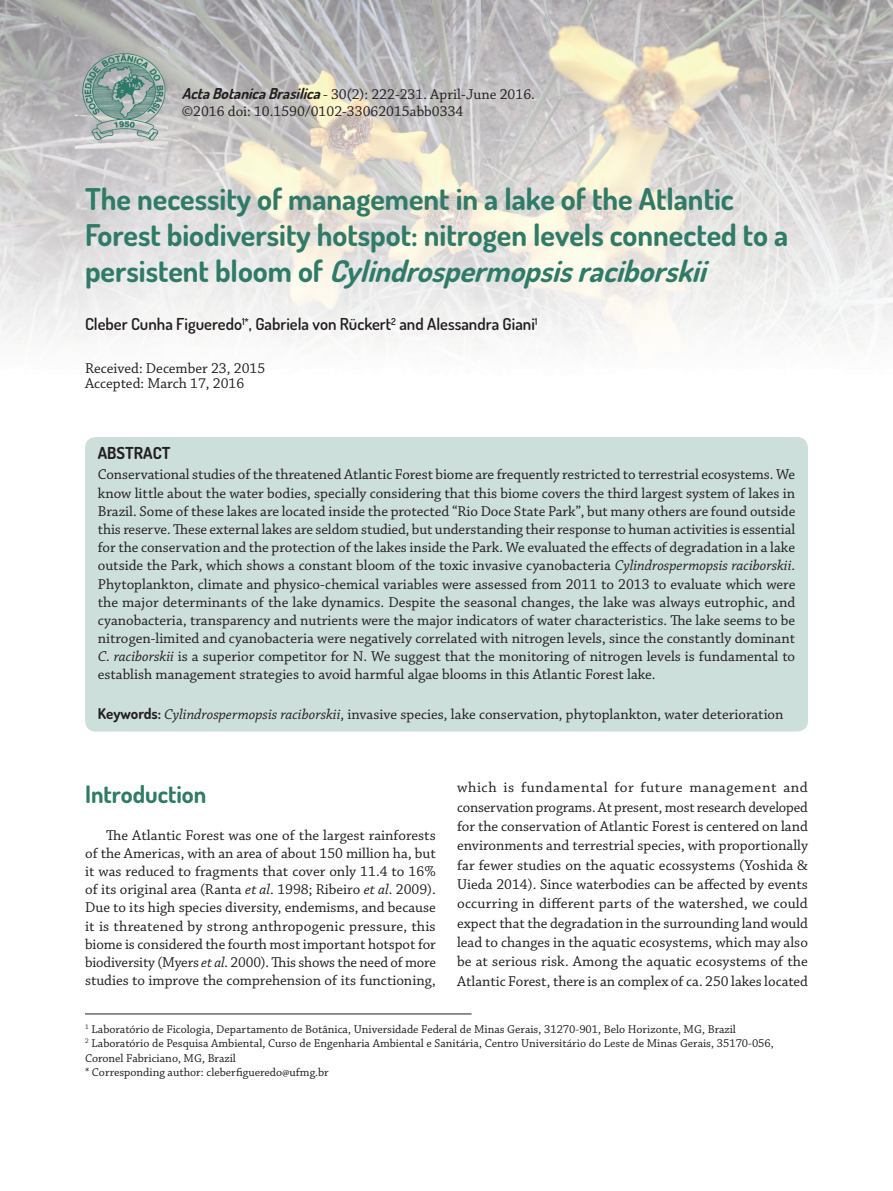
<style>
.page{position:relative;width:893px;height:1191px;background:#fff}
.page>*{position:absolute;margin:0;border:0;box-sizing:border-box;transform-origin:0 0}
.t1{font:700 30px/36.2px "Dosis";color:#2f7b67}
.t2{font:700 24px "Dosis";color:#2f7b67}
.t3{font:600 16.5px "Dosis";color:#231f20}
.t4{font:700 16.5px "Dosis";color:#231f20}
.t5{font:15px/18.1px "Chaparral Pro";color:#231f20;text-align:justify}
.t6{font:12px/14.4px "Chaparral Pro";color:#231f20}
.s1{font-family:"Dosis";font-weight:700;font-style:italic}
.s2{font-style:italic}
.s3{font-family:"Dosis";font-weight:700}
</style>
<div class="page">
<div style="left:85px;top:437px;width:723px;height:294px;background:#cddfdb;border-radius:11px"></div>
<img style="left:0;top:0;width:893px;height:94px">
<img style="left:0;top:94px;width:104px;height:247px">
<img style="left:157px;top:94px;width:736px;height:250px">
<hr style="left:85px;top:1013px;width:387px;height:1px;background:#231f20">
<img style="left:76px;top:47px;width:92px;height:101px">
<p class="t5" style="left:182px;top:86px;width:355px"><span class="s1">ActaBotanicaBrasilica</span>- 30(2): 222-231. April-June 2016.</p>
<p class="t5" style="left:182px;top:103px;width:283px">©2016 doi: 10.1590/0102-33062015abb0334</p>
<h1 class="t1" style="left:85px;top:180px;width:705px">The necessity of management in a lake of the Atlantic<br>Forest biodiversity hotspot: nitrogen levels connected to a p e r s i s t e n t b l o o m o f <span class="s2">Cylindrospermopsisraciborskii</span></h1>
<p class="t3" style="left:85px;top:313px;width:454px">Cleber Cunha Figueredo<sup>1*</sup>, Gabriela von Rückert<sup>2</sup> and Alessandra Giani<sup>1</sup></p>
<p class="t5" style="left:85px;top:361px;width:182px;line-height:15.1px">Received: December 23, 2015<br>Accepted: March 17, 2016</p>
<p class="t4" style="left:98px;top:442px;width:74px">ABSTRACT</p>
<p class="t5" style="left:98px;top:466px;width:699px">Conservational studies of the threatened Atlantic Forest biome are frequently restricted to terrestrial ecosystems. We know little about the water bodies, specially considering that this biome covers the third largest system of lakes in Brazil. Some of these lakes are located inside the protected “Rio Doce State Park”, but many others are found outside this reserve. These external lakes are seldom studied, but understanding their response to human activities is essential for the conservation and the protection of the lakes inside the Park. We evaluated the effects of degradation in a lake outside the Park, which shows a constant bloom of the toxic invasive cyanobacteria <span class="s2">Cylindrospermopsis raciborskii</span>.<br>Phytoplankton, climate and physico-chemical variables were assessed from 2011 to 2013 to evaluate which were the major determinants of the lake dynamics. Despite the seasonal changes, the lake was always eutrophic, and cyanobacteria, transparency and nutrients were the major indicators of water characteristics. The lake seems to be nitrogen-limited and cyanobacteria were negatively correlated with nitrogen levels, since the constantly dominant <span class="s2">C. raciborskii</span> is a superior competitor for N. We suggest that the monitoring of nitrogen levels is fundamental to establish management strategies to avoid harmful algae blooms in this Atlantic Forest lake.</p>
<p class="t5" style="left:98px;top:705px;width:687px"><span class="s3">Keywords:</span> <span class="s2">Cylindrospermopsis raciborskii</span>, invasive species, lake conservation, phytoplankton, water deterioration</p>
<p class="t5" style="left:457px;top:778px;width:352px;line-height:19.4px">which is fundamental for future management and conservation programs. At present, most research developed for the conservation of Atlantic Forest is centered on land environments and terrestrial species, with proportionally far fewer studies on the aquatic ecossystems (Yoshida &amp; Uieda 2014). Since waterbodies can be affected by events occurring in different parts of the watershed, we could expect that the degradation in the surrounding land would lead to changes in the aquatic ecosystems, which may also be at serious risk. Among the aquatic ecosystems of the Atlantic Forest, there is an complex of ca. 250 lakes located</p>
<p class="t6" style="left:85px;top:1022px;width:690px"><sup>1</sup> Laboratório de Ficologia, Departamento de Botânica, Universidade Federal de Minas Gerais, 31270-901, Belo Horizonte, MG, Brazil<br><sup>2</sup> Laboratório de Pesquisa Ambiental, Curso de Engenharia Ambiental e Sanitária, Centro Universitário do Leste de Minas Gerais, 35170-056, Coronel Fabriciano, MG, Brazil<br>* Corresponding author: cleberfigueredo@ufmg.br</p>
<h2 class="t2" style="left:85px;top:779px;width:123px">Introduction</h2>
<p class="t5" style="left:85px;top:826px;width:352px;text-indent:21px">The Atlantic Forest was one of the largest rainforests of the Americas, with an area of about 150 million ha, but it was reduced to fragments that cover only 11.4 to 16% of its original area (Ranta <span class="s2">et al</span>. 1998; Ribeiro <span class="s2">et al</span>. 2009).<br>Due to its high species diversity, endemisms, and because it is threatened by strong anthropogenic pressure, this biome is considered the fourth most important hotspot for biodiversity (Myers <span class="s2">et al</span>. 2000). This shows the need of more studies to improve the comprehension of its functioning,</p>
</div>
